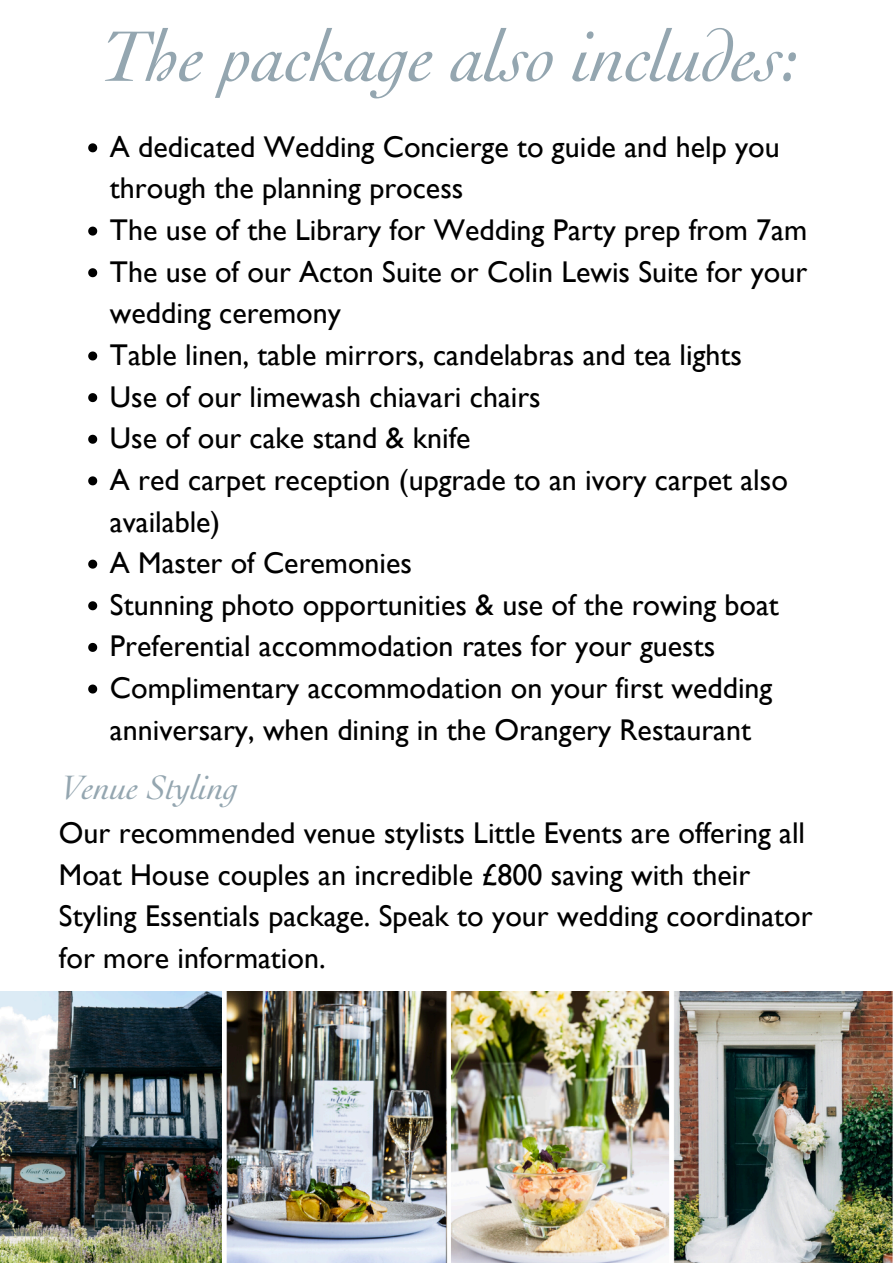
<style>
.page{position:relative;width:893px;height:1263px;background:#fff}
.page>*{position:absolute;margin:0;border:0;box-sizing:border-box;transform-origin:0 0}
.t1{font:italic 69.75px "Le Cochin BQ";color:#94a6b0}
.t2{font:italic 33px "Le Cochin BQ";color:#94a6b0}
.t3{font:30px/41.6px "Gill Sans";color:#000}
</style>
<div class="page">
<img style="left:0;top:992px;width:893px;height:271px">
<svg style="left:88px;top:143px;width:9px;height:9px"></svg>
<svg style="left:88px;top:227px;width:9px;height:9px"></svg>
<svg style="left:88px;top:268px;width:9px;height:9px"></svg>
<svg style="left:88px;top:351px;width:9px;height:9px"></svg>
<svg style="left:88px;top:393px;width:9px;height:9px"></svg>
<svg style="left:88px;top:435px;width:9px;height:9px"></svg>
<svg style="left:88px;top:476px;width:9px;height:9px"></svg>
<svg style="left:88px;top:560px;width:9px;height:9px"></svg>
<svg style="left:88px;top:601px;width:9px;height:9px"></svg>
<svg style="left:88px;top:643px;width:9px;height:9px"></svg>
<svg style="left:88px;top:684px;width:9px;height:9px"></svg>
<p class="t1" style="left:99px;top:17px;width:697px">The package also includes:</p>
<p class="t3" style="left:110px;top:126px;width:671px">A dedicated Wedding Concierge to guide and help you through the planning process</p>
<p class="t3" style="left:110px;top:209px;width:698px">The use of the Library for Wedding Party prep from 7am</p>
<p class="t3" style="left:110px;top:250px;width:699px">The use of our Acton Suite or Colin Lewis Suite for your wedding ceremony</p>
<p class="t3" style="left:110px;top:334px;width:633px">Table linen, table mirrors, candelabras and tea lights</p>
<p class="t3" style="left:110px;top:375px;width:432px">Use of our limewash chiavari chairs</p>
<p class="t3" style="left:110px;top:417px;width:362px">Use of our cake stand &amp; knife</p>
<p class="t3" style="left:110px;top:459px;width:679px">A red carpet reception (upgrade to an ivory carpet also available)</p>
<p class="t3" style="left:110px;top:542px;width:304px">A Master of Ceremonies</p>
<p class="t3" style="left:110px;top:583px;width:670px">Stunning photo opportunities &amp; use of the rowing boat</p>
<p class="t3" style="left:110px;top:625px;width:607px">Preferential accommodation rates for your guests</p>
<p class="t3" style="left:110px;top:667px;width:664px">Complimentary accommodation on your first wedding anniversary, when dining in the Orangery Restaurant</p>
<p class="t2" style="left:59px;top:769px;width:179px">Venue Styling</p>
<p class="t3" style="left:59px;top:812px;width:755px">Our recommended venue stylists Little Events are offering all Moat House couples an incredible £800 saving with their Styling Essentials package. Speak to your wedding coordinator for more information.</p>
</div>
